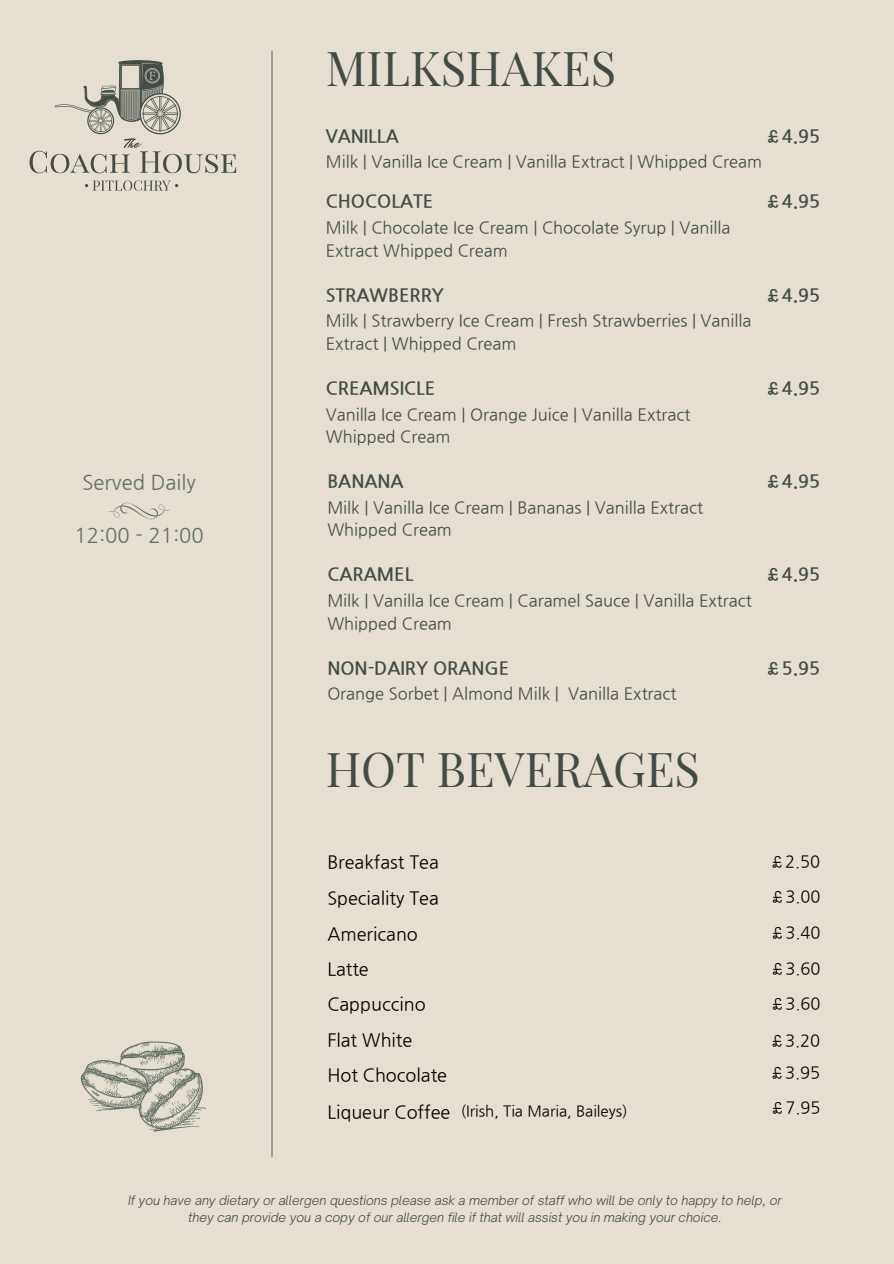
<style>
.page{position:relative;width:894px;height:1264px;background:#fff}
.page>*{position:absolute;margin:0;border:0;box-sizing:border-box;transform-origin:0 0}
.t1{font:46.95px "Playfair Display";color:#424c47}
.t2{font:20.25px "Nanum Gothic";color:#636f65}
.t3{font:700 18px "Nanum Gothic";color:#424c47}
.t4{font:18px "Nanum Gothic";color:#000}
.t5{font:16.5px/22.5px "Nanum Gothic";color:#424c47}
.t6{font:16.5px "Nanum Gothic";color:#000}
.t7{font:15px "Nanum Gothic";color:#000}
.t8{font:italic 300 12.45px/16.6px "Open Sauce One";color:#424c47;text-align:center}
</style>
<div class="page">
<div style="left:0;top:0;width:893px;height:1263px;background:#e5ded1"></div>
<svg style="left:85px;top:180px;width:93px;height:11px"></svg>
<svg style="left:30px;top:60px;width:206px;height:113px"></svg>
<svg style="left:108px;top:502px;width:62px;height:17px"></svg>
<hr style="left:271px;top:51px;width:1px;height:1105px;background:#636f65">
<svg style="left:81px;top:1041px;width:125px;height:90px"></svg>
<p class="t1" style="left:325px;top:35px;width:292px">MILKSHAKES</p>
<h3 class="t3" style="left:764px;top:125px;width:57px">£4.95</h3>
<p class="t3" style="left:325px;top:125px;width:75px">VANILLA</p>
<h1 class="t5" style="left:325px;top:150px;width:438px">Milk | Vanilla Ice Cream | Vanilla Extract | Whipped Cream</h1>
<p class="t2" style="left:82px;top:470px;width:115px">Served Daily</p>
<h2 class="t2" style="left:74px;top:523px;width:131px">12:00 - 21:00</h2>
<h4 class="t3" style="left:325px;top:191px;width:109px">CHOCOLATE</h4>
<h3 class="t5" style="left:325px;top:216px;width:406px">Milk | Chocolate Ice Cream | Chocolate Syrup | Vanilla<br>Extract Whipped Cream</h3>
<h5 class="t3" style="left:325px;top:284px;width:120px">STRAWBERRY</h5>
<h4 class="t5" style="left:325px;top:309px;width:427px">Milk | Strawberry Ice Cream | Fresh Strawberries | Vanilla<br>Extract | Whipped Cream</h4>
<h3 class="t3" style="left:325px;top:377px;width:111px">CREAMSICLE</h3>
<h5 class="t5" style="left:325px;top:402px;width:366px">Vanilla Ice Cream | Orange Juice | Vanilla Extract<br>Whipped Cream</h5>
<h4 class="t3" style="left:327px;top:470px;width:78px">BANANA</h4>
<h3 class="t5" style="left:327px;top:496px;width:377px">Milk | Vanilla Ice Cream | Bananas | Vanilla Extract<br>Whipped Cream</h3>
<h5 class="t3" style="left:327px;top:563px;width:87px">CARAMEL</h5>
<h4 class="t5" style="left:327px;top:589px;width:426px">Milk | Vanilla Ice Cream | Caramel Sauce | Vanilla Extract<br>Whipped Cream</h4>
<h3 class="t3" style="left:327px;top:657px;width:183px">NON-DAIRY ORANGE</h3>
<h5 class="t5" style="left:327px;top:682px;width:350px">Orange Sorbet | Almond Milk | Vanilla Extract</h5>
<h3 class="t3" style="left:764px;top:191px;width:57px">£4.95</h3>
<h5 class="t3" style="left:764px;top:284px;width:57px">£4.95</h5>
<h4 class="t3" style="left:764px;top:377px;width:57px">£4.95</h4>
<h3 class="t3" style="left:764px;top:470px;width:57px">£4.95</h3>
<h5 class="t3" style="left:764px;top:563px;width:57px">£4.95</h5>
<h4 class="t3" style="left:764px;top:657px;width:57px">£5.95</h4>
<p class="t1" style="left:325px;top:736px;width:376px">HOT BEVERAGES</p>
<h5 class="t4" style="left:327px;top:851px;width:113px">Breakfast Tea</h5>
<h4 class="t6" style="left:769px;top:852px;width:52px">£2.50</h4>
<h1 class="t4" style="left:327px;top:887px;width:113px">Speciality Tea</h1>
<h5 class="t4" style="left:327px;top:923px;width:92px">Americano</h5>
<h5 class="t4" style="left:327px;top:958px;width:43px">Latte</h5>
<h5 class="t4" style="left:327px;top:993px;width:100px">Cappuccino</h5>
<h5 class="t4" style="left:327px;top:1029px;width:86px">Flat White</h5>
<h5 class="t4" style="left:327px;top:1064px;width:121px">Hot Chocolate</h5>
<h5 class="t6" style="left:769px;top:887px;width:52px">£3.00</h5>
<h5 class="t6" style="left:769px;top:923px;width:52px">£3.40</h5>
<h5 class="t6" style="left:769px;top:958px;width:52px">£3.60</h5>
<h6 class="t6" style="left:769px;top:993px;width:52px">£3.60</h6>
<h5 class="t6" style="left:769px;top:1030px;width:52px">£3.20</h5>
<h5 class="t6" style="left:769px;top:1062px;width:52px">£3.95</h5>
<h5 class="t4" style="left:327px;top:1101px;width:124px">Liqueur Coffee</h5>
<h5 class="t7" style="left:460px;top:1102px;width:168px">(Irish, Tia Maria, Baileys)</h5>
<h5 class="t6" style="left:769px;top:1097px;width:52px">£7.95</h5>
<h2 class="t8" style="left:128px;top:1192px;width:655px">If you have any dietary or allergen questions please ask a member of staff who will be only to happy to help, or they can provide you a copy of our allergen file if that will assist you in making your choice.</h2>
</div>
